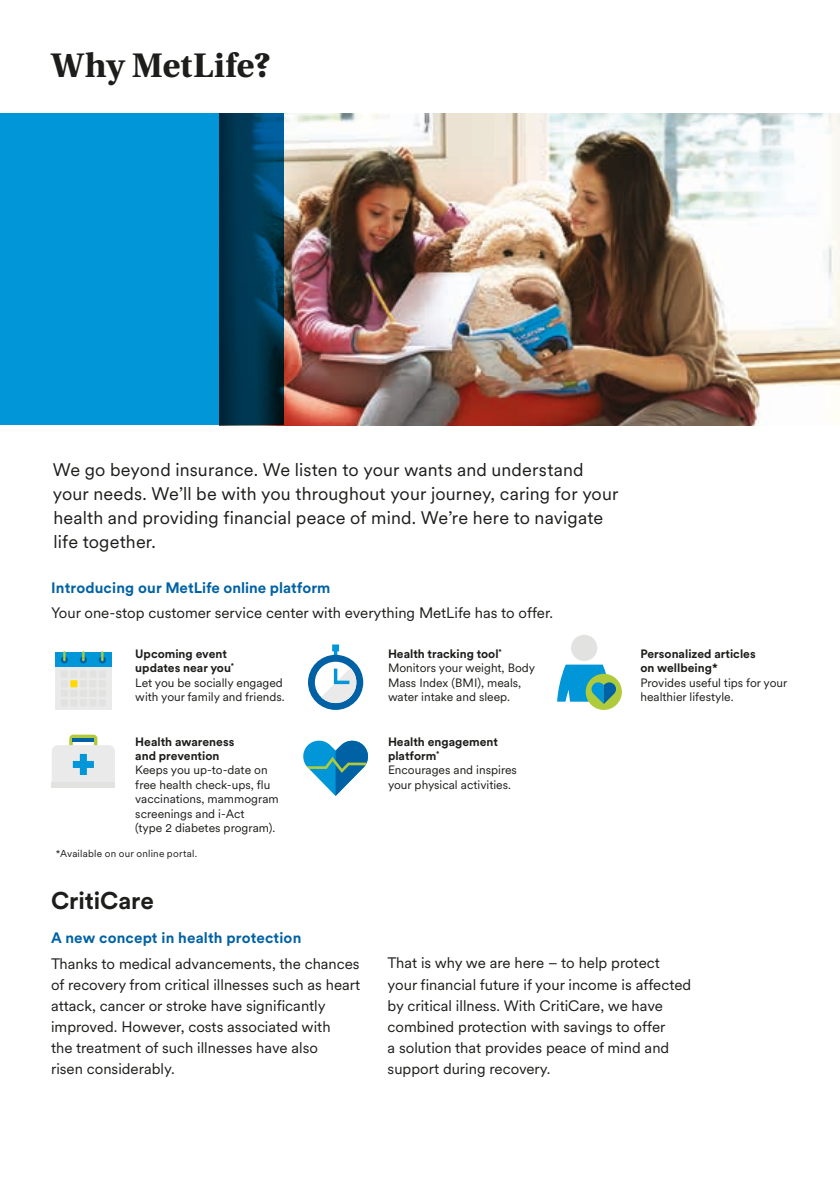
<style>
.page{position:relative;width:840px;height:1191px;background:#fff}
.page>*{position:absolute;margin:0;border:0;box-sizing:border-box;transform-origin:0 0}
.t1{font:700 36px "Utopia Std";letter-spacing:.005em;color:#1d1d1b}
.t2{font:700 24px "Met Life Circular";color:#1d1d1b}
.t3{font:18px/24px "Met Life Circular";letter-spacing:.01em;color:#1d1d1b}
.t4{font:15px/21px "Met Life Circular";color:#1d1d1b}
.t5{font:700 15px "Met Life Circular";letter-spacing:.01em;color:#0062a4}
.t6{font:12px/14.4px "Met Life Circular";color:#1d1d1b}
.t7{font:700 12px/14.4px "Met Life Circular";color:#1d1d1b}
.t8{font:10px "Met Life Circular";letter-spacing:.025em;color:#1d1d1b}
.s1{font-weight:700}
</style>
<div class="page">
<div style="left:0;top:113px;width:219px;height:312px;background:#0096d8"></div>
<img style="left:283px;top:113px;width:556px;height:312px">
<svg style="left:219px;top:113px;width:64px;height:312px;fill:#003852"></svg>
<svg style="left:332px;top:644px;width:7px;height:11px"></svg>
<div style="left:308px;top:655px;width:55px;height:55px;background:#0062a4;border-radius:50%"></div>
<div style="left:315px;top:661px;width:41px;height:42px;background:#fff;border-radius:50%"></div>
<svg style="left:321px;top:668px;width:37px;height:37px"></svg>
<svg style="left:52px;top:734px;width:63px;height:53px"></svg>
<hr style="left:73px;top:738px;width:21px;height:3px;background:#0062a4">
<svg style="left:303px;top:740px;width:65px;height:56px"></svg>
<div style="left:55px;top:653px;width:57px;height:57px;background:#e9eae9"></div>
<div style="left:55px;top:653px;width:57px;height:14px;background:#0096d8"></div>
<div style="left:61px;top:656px;width:7px;height:7px;background:#0062a4;border-radius:50%"></div>
<svg style="left:63px;top:651px;width:3px;height:10px"></svg>
<svg style="left:80px;top:656px;width:7px;height:7px"></svg>
<svg style="left:82px;top:651px;width:2px;height:10px"></svg>
<svg style="left:99px;top:656px;width:7px;height:7px"></svg>
<svg style="left:101px;top:651px;width:2px;height:10px"></svg>
<div style="left:61px;top:670px;width:7px;height:8px;background:#e2e3e1"></div>
<div style="left:70px;top:670px;width:7px;height:8px;background:#e2e3e1"></div>
<div style="left:80px;top:670px;width:7px;height:8px;background:#e2e3e1"></div>
<div style="left:89px;top:670px;width:7px;height:8px;background:#e2e3e1"></div>
<div style="left:99px;top:670px;width:7px;height:8px;background:#e2e3e1"></div>
<div style="left:61px;top:680px;width:7px;height:7px;background:#e2e3e1"></div>
<div style="left:70px;top:680px;width:7px;height:7px;background:#ffda00"></div>
<div style="left:80px;top:680px;width:7px;height:7px;background:#e2e3e1"></div>
<div style="left:89px;top:680px;width:7px;height:7px;background:#e2e3e1"></div>
<div style="left:99px;top:680px;width:7px;height:7px;background:#e2e3e1"></div>
<div style="left:61px;top:689px;width:7px;height:8px;background:#e2e3e1"></div>
<div style="left:70px;top:689px;width:7px;height:8px;background:#e2e3e1"></div>
<div style="left:80px;top:689px;width:7px;height:8px;background:#e2e3e1"></div>
<div style="left:89px;top:689px;width:7px;height:8px;background:#e2e3e1"></div>
<div style="left:99px;top:689px;width:7px;height:8px;background:#e2e3e1"></div>
<div style="left:61px;top:699px;width:7px;height:7px;background:#e2e3e1"></div>
<div style="left:70px;top:699px;width:7px;height:7px;background:#e2e3e1"></div>
<div style="left:80px;top:699px;width:7px;height:7px;background:#e2e3e1"></div>
<div style="left:89px;top:699px;width:7px;height:7px;background:#e2e3e1"></div>
<div style="left:99px;top:699px;width:7px;height:7px;background:#e2e3e1"></div>
<div style="left:570px;top:635px;width:27px;height:26px;background:#e2e3e1;border-radius:50%"></div>
<div style="left:585px;top:674px;width:36px;height:36px;background:#afcb3b;border-radius:50%"></div>
<svg style="left:557px;top:664px;width:58px;height:40px"></svg>
<h1 class="t1" style="left:51px;top:45px;width:222px">Why MetLife?</h1>
<p class="t3" style="left:53px;top:457px;width:567px">We go beyond insurance. We listen to your wants and understand your needs. We’ll be with you throughout your journey, caring for your health and providing financial peace of mind. We’re here to navigate life together.</p>
<p class="t5" style="left:51px;top:577px;width:281px">Introducing our MetLife online platform</p>
<p class="t4" style="left:51px;top:602px;width:503px">Your one-stop customer service center with everything MetLife has to offer.</p>
<p class="t6" style="left:388px;top:646px;width:148px"><span class="s1">Health tracking tool</span><sup>*<br></sup>Monitors your weight, Body<br>Mass Index (BMI), meals, water intake and sleep.</p>
<p class="t7" style="left:135px;top:733px;width:100px">Health awareness and prevention</p>
<p class="t6" style="left:135px;top:762px;width:145px">Keeps you up-to-date on free health check-ups, flu vaccinations, mammogram screenings and i-Act<br>(type 2 diabetes program).</p>
<p class="t6" style="left:135px;top:646px;width:151px"><span class="s1">Upcoming event<br>updates near you</span><sup>*<br></sup>Let you be socially engaged with your family and friends.</p>
<p class="t7" style="left:640px;top:646px;width:117px">Personalized articles on wellbeing*</p>
<p class="t6" style="left:640px;top:674px;width:148px">Provides useful tips for your healthier lifestyle.</p>
<p class="t6" style="left:388px;top:733px;width:130px"><span class="s1">Health engagement platform</span><sup>*<br></sup>Encourages and inspires your physical activities.</p>
<p class="t8" style="left:56px;top:846px;width:143px">*Available on our online portal.</p>
<h2 class="t2" style="left:51px;top:884px;width:104px">CritiCare</h2>
<p class="t5" style="left:51px;top:927px;width:252px">A new concept in health protection</p>
<p class="t4" style="left:51px;top:952px;width:310px">Thanks to medical advancements, the chances of recovery from critical illnesses such as heart attack, cancer or stroke have significantly improved. However, costs associated with<br>the treatment of such illnesses have also<br>risen considerably.</p>
<p class="t4" style="left:387px;top:952px;width:305px">That is why we are here – to help protect your financial future if your income is affected by critical illness. With CritiCare, we have combined protection with savings to offer<br>a solution that provides peace of mind and support during recovery.</p>
</div>
